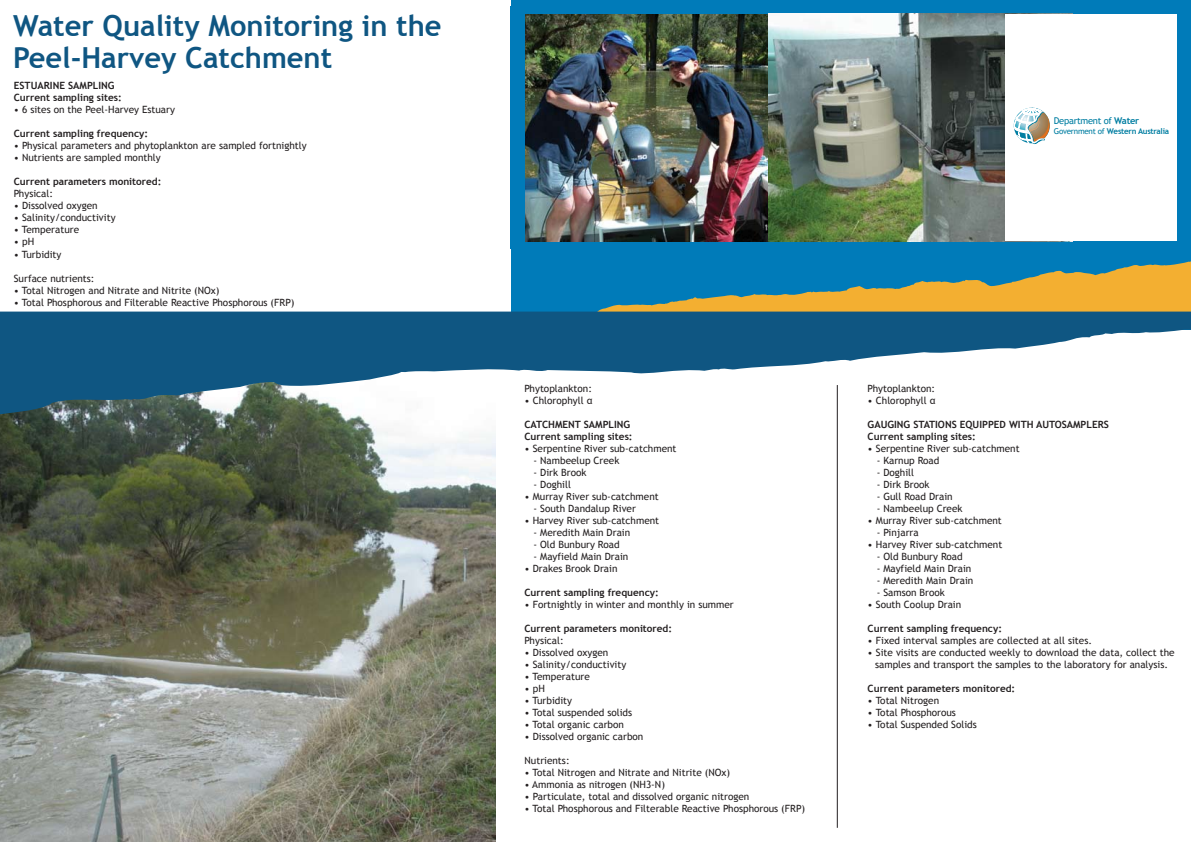
<style>
.page{position:relative;width:1191px;height:842px;background:#fff}
.page>*{position:absolute;margin:0;border:0;box-sizing:border-box;transform-origin:0 0}
.t1{font:700 29px/32px "Trebuchet MS";color:#0f5682}
.t2{font:10px/12px "Trebuchet MS";color:#231f20}
.t3{font:700 10px/12px "Trebuchet MS";color:#231f20}
.t4{font:9.4px "Trebuchet MS";letter-spacing:-.03em;color:#007ea2}
.t5{font:700 8.1px "Trebuchet MS";letter-spacing:-.03em;color:#007ea2}
.s1{font-weight:700}
.s2{font-weight:400}
.s3{color:#fff}
</style>
<div class="page">
<img style="left:0;top:417px;width:496px;height:425px">
<div style="left:510px;top:0;width:681px;height:330px;background:#007bb9"></div>
<svg style="left:597px;top:261px;width:594px;height:51px"></svg>
<svg style="left:0;top:312px;width:1191px;height:105px;fill:#0f5682"></svg>
<img style="left:525px;top:14px;width:244px;height:227px">
<img style="left:769px;top:14px;width:236px;height:227px">
<div style="left:1005px;top:14px;width:171px;height:227px;background:#fff"></div>
<svg style="left:1013px;top:108px;width:36px;height:36px"></svg>
<hr style="left:837px;top:385px;width:1px;height:443px;background:#231f20">
<h1 class="t1" style="left:13px;top:10px;width:430px">Water Quality Monitoring in the<br>Peel-Harvey Catchment</h1>
<p class="t3" style="left:14px;top:80px;width:110px">ESTUARINE SAMPLING<br>Current sampling sites:</p>
<p class="t2" style="left:14px;top:104px;width:163px">• 6 sites on the Peel-Harvey Estuary</p>
<p class="t3" style="left:14px;top:128px;width:136px">Current sampling frequency:</p>
<p class="t2" style="left:14px;top:140px;width:294px">• Physical parameters and phytoplankton are sampled fortnightly</p>
<p class="t2" style="left:14px;top:152px;width:148px">• Nutrients are sampled monthly</p>
<p class="t3" style="left:14px;top:176px;width:149px">Current parameters monitored:</p>
<p class="t2" style="left:14px;top:188px;width:41px">Physical:</p>
<p class="t2" style="left:14px;top:200px;width:85px">• Dissolved oxygen</p>
<p class="t2" style="left:14px;top:212px;width:103px">• Salinity/conductivity</p>
<p class="t2" style="left:14px;top:224px;width:67px">• Temperature</p>
<p class="t2" style="left:14px;top:236px;width:22px">• pH</p>
<p class="t2" style="left:14px;top:248px;width:49px">• Turbidity</p>
<p class="t2" style="left:14px;top:272px;width:82px">Surface nutrients:</p>
<p class="t2" style="left:14px;top:284px;width:207px">• Total Nitrogen and Nitrate and Nitrite (NOx)</p>
<p class="t2" style="left:14px;top:296px;width:282px">• Total Phosphorous and Filterable Reactive Phosphorous (FRP)</p>
<p class="t4" style="left:1053px;top:115px;width:87px">Department of <span class="s1">Water</span></p>
<p class="t5" style="left:1053px;top:126px;width:117px"><span class="s2">Government of</span> Western Australia</p>
<p class="t2" style="left:524px;top:382px;width:69px">Phytoplankton:</p>
<p class="t2" style="left:524px;top:394px;width:69px">• Chlorophyll α</p>
<p class="t3" style="left:524px;top:418px;width:110px">CATCHMENT SAMPLING<br>Current sampling sites:</p>
<p class="t2" style="left:524px;top:442px;width:154px">• Serpentine River sub-catchment</p>
<p class="t2" style="left:533px;top:454px;width:87px">- Nambeelup Creek</p>
<p class="t2" style="left:533px;top:466px;width:54px">- Dirk Brook</p>
<p class="t2" style="left:533px;top:478px;width:39px">- Doghill</p>
<p class="t2" style="left:524px;top:490px;width:136px">• Murray River sub-catchment</p>
<p class="t2" style="left:533px;top:502px;width:104px">- South Dandalup River</p>
<p class="t2" style="left:524px;top:514px;width:136px">• Harvey River sub-catchment</p>
<p class="t2" style="left:533px;top:526px;width:98px">- Meredith Main Drain</p>
<p class="t2" style="left:533px;top:538px;width:88px">- Old Bunbury Road</p>
<p class="t2" style="left:533px;top:550px;width:96px">- Mayfield Main Drain</p>
<p class="t2" style="left:524px;top:562px;width:94px">• Drakes Brook Drain</p>
<p class="t3" style="left:524px;top:586px;width:136px">Current sampling frequency:</p>
<p class="t2" style="left:524px;top:598px;width:211px">• Fortnightly in winter and monthly in summer</p>
<p class="t3" style="left:524px;top:622px;width:149px">Current parameters monitored:</p>
<p class="t2" style="left:524px;top:634px;width:41px">Physical:</p>
<p class="t2" style="left:524px;top:646px;width:85px">• Dissolved oxygen</p>
<p class="t2" style="left:524px;top:658px;width:103px">• Salinity/conductivity</p>
<p class="t2" style="left:524px;top:670px;width:67px">• Temperature</p>
<p class="t2" style="left:524px;top:682px;width:22px">• pH</p>
<p class="t2" style="left:524px;top:694px;width:49px">• Turbidity</p>
<p class="t2" style="left:524px;top:706px;width:109px">• Total suspended solids</p>
<p class="t2" style="left:524px;top:718px;width:101px">• Total organic carbon</p>
<p class="t2" style="left:524px;top:730px;width:120px">• Dissolved organic carbon</p>
<p class="t2" style="left:524px;top:754px;width:47px">Nutrients:</p>
<p class="t2" style="left:524px;top:766px;width:207px">• Total Nitrogen and Nitrate and Nitrite (NOx)</p>
<p class="t2" style="left:524px;top:778px;width:142px">• Ammonia as nitrogen (NH3-N)</p>
<p class="t2" style="left:524px;top:790px;width:226px">• Particulate, total and dissolved organic nitrogen</p>
<p class="t2" style="left:524px;top:802px;width:282px">• Total Phosphorous and Filterable Reactive Phosphorous (FRP)</p>
<p class="t2" style="left:867px;top:382px;width:69px">Phytoplankton:</p>
<p class="t2" style="left:867px;top:394px;width:69px">• Chlorophyll α</p>
<p class="t3" style="left:867px;top:418px;width:243px">GAUGING STATIONS EQUIPPED WITH AUTOSAMPLERS<br>Current sampling sites:</p>
<p class="t2" style="left:867px;top:442px;width:154px">• Serpentine River sub-catchment</p>
<p class="t2" style="left:876px;top:454px;width:64px">- Karnup Road</p>
<p class="t2" style="left:876px;top:466px;width:39px">- Doghill</p>
<p class="t2" style="left:876px;top:478px;width:54px">- Dirk Brook</p>
<p class="t2" style="left:876px;top:490px;width:78px">- Gull Road Drain</p>
<p class="t2" style="left:876px;top:502px;width:87px">- Nambeelup Creek</p>
<p class="t2" style="left:867px;top:514px;width:136px">• Murray River sub-catchment</p>
<p class="t2" style="left:876px;top:526px;width:44px">- Pinjarra</p>
<p class="t2" style="left:867px;top:538px;width:136px">• Harvey River sub-catchment</p>
<p class="t2" style="left:876px;top:550px;width:88px">- Old Bunbury Road</p>
<p class="t2" style="left:876px;top:562px;width:96px">- Mayfield Main Drain</p>
<p class="t2" style="left:876px;top:574px;width:98px">- Meredith Main Drain</p>
<p class="t2" style="left:876px;top:586px;width:70px">- Samson Brook</p>
<p class="t2" style="left:867px;top:598px;width:95px">• South Coolup Drain</p>
<p class="t3" style="left:867px;top:622px;width:136px">Current sampling frequency:</p>
<p class="t2" style="left:867px;top:634px;width:226px">• Fixed interval samples are collected at all sites.</p>
<p class="t2" style="left:867px;top:646px;width:308px">• Site visits are conducted weekly to download the data, collect the <span class="s3">w</span>samples and transport the samples to the laboratory for analysis.</p>
<p class="t3" style="left:867px;top:682px;width:149px">Current parameters monitored:</p>
<p class="t2" style="left:867px;top:694px;width:73px">• Total Nitrogen</p>
<p class="t2" style="left:867px;top:706px;width:90px">• Total Phosphorous</p>
<p class="t2" style="left:867px;top:718px;width:111px">• Total Suspended Solids</p>
</div>
